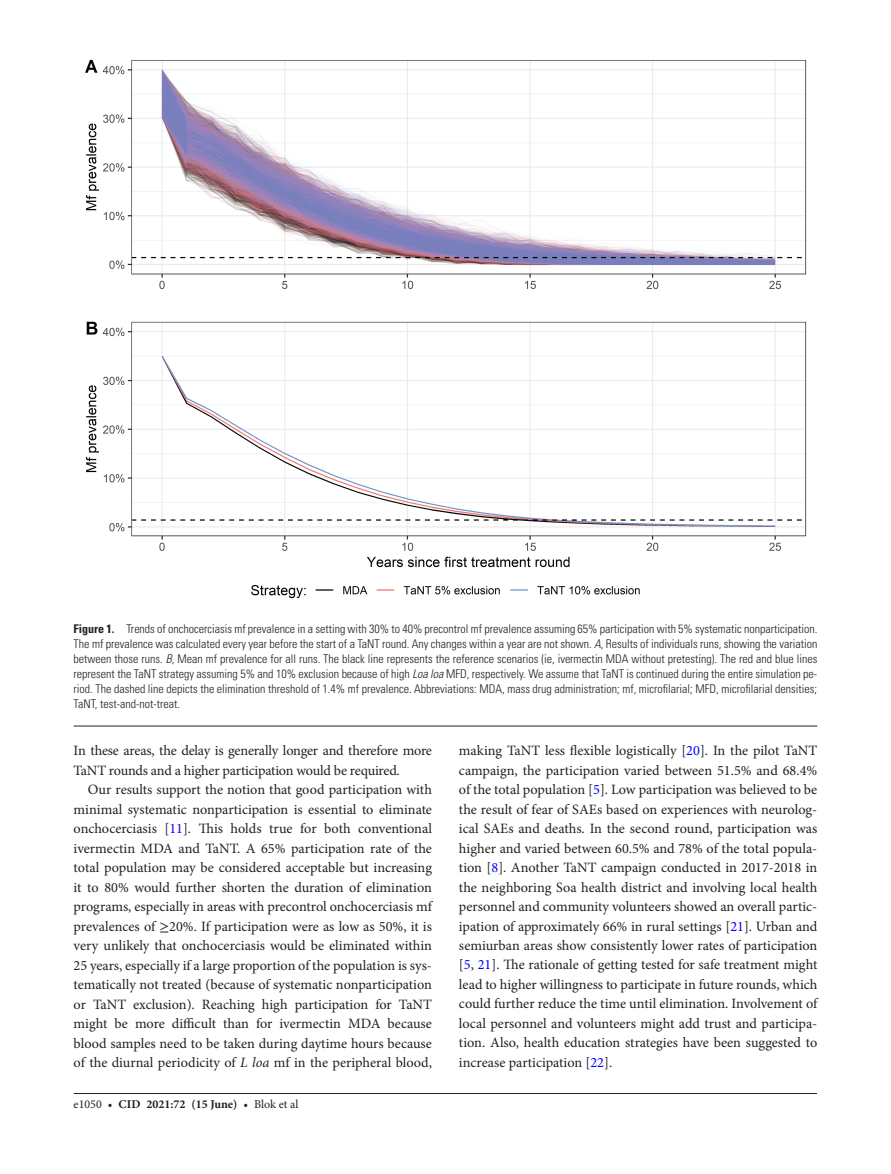
<style>
.page{position:relative;width:891px;height:1174px;background:#fff}
.page>*{position:absolute;margin:0;border:0;box-sizing:border-box;transform-origin:0 0}
.t1{font:14.25px/19.5px "Minion Pro";letter-spacing:-.01em;color:#231f20;text-align:justify}
.t2{font:300 condensed 12px/15px "Univers LT Std";color:#231f20;text-align:justify}
.t3{font:700 12px "Minion Pro";color:#231f20}
.s1{font-weight:700}
.s2{font-style:italic}
.s3{color:#00f}
.s4{font-family:"STIX General"}
.s5{font-weight:400}
</style>
<div class="page">
<hr style="left:74px;top:1093px;width:743px;height:1px;background:#231f20">
<hr style="left:74px;top:726px;width:743px;height:1px;background:#231f20">
<img style="left:85px;top:59px;width:721px;height:540px">
<p class="t2" style="left:74px;top:621px;width:745px"><span class="s1">Figure 1.</span> Trends of onchocerciasis mf prevalence in a setting with 30% to 40% precontrol mf prevalence assuming 65% participation with 5% systematic nonparticipation.<br>The mf prevalence was calculated every year before the start of a TaNT round. Any changes within a year are not shown. <span class="s2">A</span>, Results of individuals runs, showing the variation between those runs. <span class="s2">B</span>, Mean mf prevalence for all runs. The black line represents the reference scenarios (ie, ivermectin MDA without pretesting). The red and blue lines represent the TaNT strategy assuming 5% and 10% exclusion because of high <span class="s2">Loa loa</span> MFD, respectively. We assume that TaNT is continued during the entire simulation pe&shy;riod. The dashed line depicts the elimination threshold of 1.4% mf prevalence. Abbreviations: MDA, mass drug administration; mf, microfilarial; MFD, microfilarial densities; TaNT, test-and-not-treat.</p>
<p class="t1" style="left:74px;top:741px;width:360px">In these areas, the delay is generally longer and therefore more<br>TaNT rounds and a higher participation would be required.</p>
<p class="t1" style="left:74px;top:780px;width:360px;text-indent:14px">Our results support the notion that good participation with minimal systematic nonparticipation is essential to eliminate onchocerciasis [<span class="s3">11</span>]. This holds true for both conventional ivermectin MDA and TaNT. A 65% participation rate of the total population may be considered acceptable but increasing it to 80% would further shorten the duration of elimination programs, especially in areas with precontrol onchocerciasis mf prevalences of <span class="s4">≥</span>20%. If participation were as low as 50%, it is very unlikely that onchocerciasis would be eliminated within 25 years, especially if a large proportion of the population is sys&shy;tematically not treated (because of systematic nonparticipation or TaNT exclusion). Reaching high participation for TaNT might be more difficult than for ivermectin MDA because blood samples need to be taken during daytime hours because of the diurnal periodicity of <span class="s2">L loa</span> mf in the peripheral blood,</p>
<p class="t3" style="left:74px;top:1095px;width:226px"><span class="s5">e1050 •</span> cid 2021:72 (15 June) <span class="s5">• Blok et al</span></p>
<p class="t1" style="left:459px;top:741px;width:360px">making TaNT less flexible logistically [<span class="s3">20</span>]. In the pilot TaNT campaign, the participation varied between 51.5% and 68.4% of the total population [<span class="s3">5</span>]. Low participation was believed to be the result of fear of SAEs based on experiences with neurolog&shy;ical SAEs and deaths. In the second round, participation was higher and varied between 60.5% and 78% of the total popula&shy;tion [<span class="s3">8</span>]. Another TaNT campaign conducted in 2017-2018 in the neighboring Soa health district and involving local health personnel and community volunteers showed an overall partic&shy;ipation of approximately 66% in rural settings [<span class="s3">21</span>]. Urban and semiurban areas show consistently lower rates of participation [<span class="s3">5</span>, <span class="s3">21</span>]. The rationale of getting tested for safe treatment might lead to higher willingness to participate in future rounds, which could further reduce the time until elimination. Involvement of local personnel and volunteers might add trust and participa&shy;tion. Also, health education strategies have been suggested to increase participation [<span class="s3">22</span>].</p>
</div>
